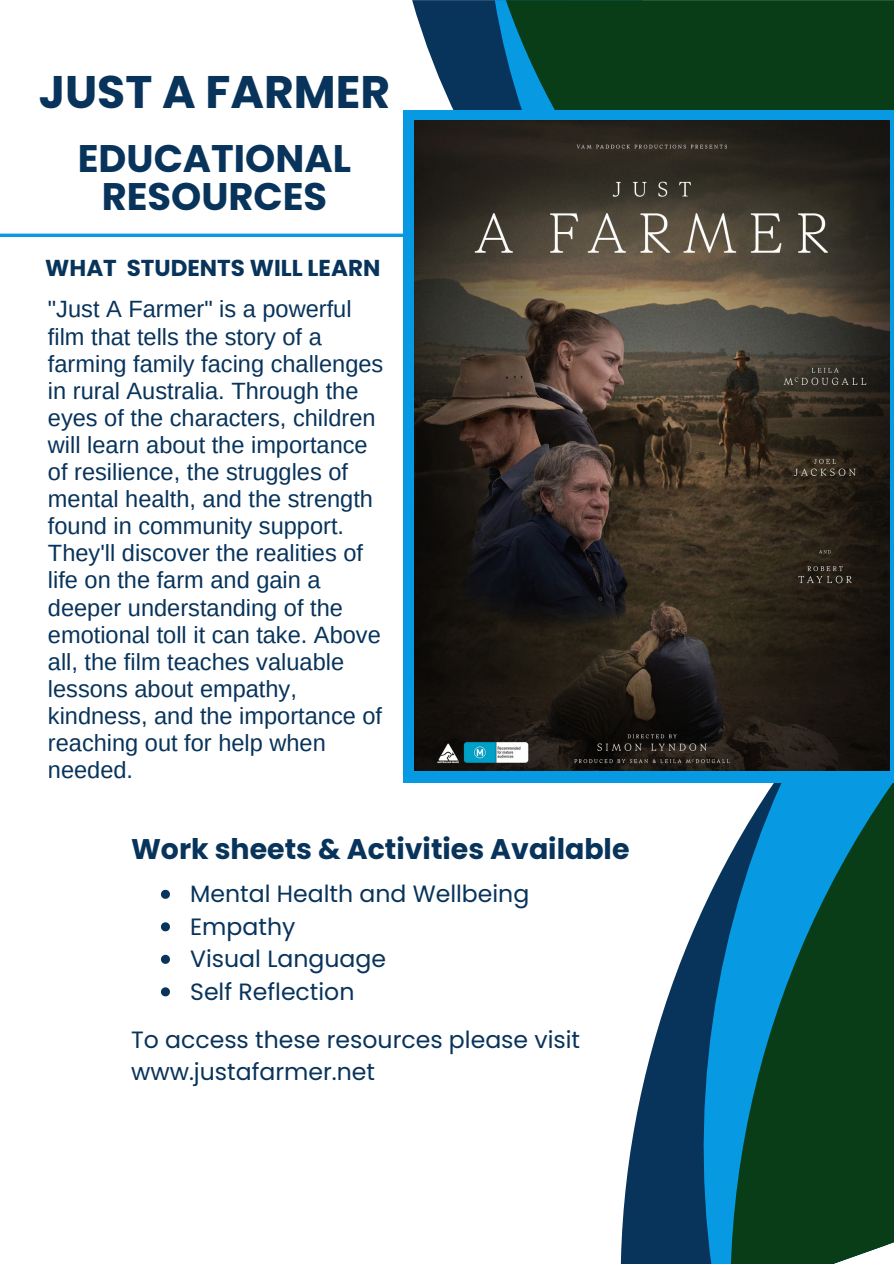
<style>
.page{position:relative;width:894px;height:1264px;background:#fff}
.page>*{position:absolute;margin:0;border:0;box-sizing:border-box;transform-origin:0 0}
.t1{font:700 45.6px "Poppins";color:#08335b}
.t2{font:700 38.4px/38px "Poppins";color:#08335b;text-align:center}
.t3{font:700 28.35px "Poppins";color:#08335b}
.t4{font:23.55px/27.2px "Arimo";color:#08335b}
.t5{font:23.55px/32.5px "Poppins";color:#08335b}
.t6{font:700 22.95px "Poppins";color:#08335b}
</style>
<div class="page">
<svg style="left:412px;top:0;width:82px;height:110px;fill:#08335b"></svg>
<svg style="left:505px;top:0;width:388px;height:110px;background:#094123"></svg>
<svg style="left:620px;top:783px;width:273px;height:480px"></svg>
<svg style="left:0;top:233px;width:403px;height:4px;background:#2da8e6"></svg>
<div style="left:403px;top:110px;width:490px;height:673px;background:#0799e2"></div>
<img style="left:414px;top:120px;width:475px;height:650px">
<svg style="left:161px;top:889px;width:9px;height:9px"></svg>
<svg style="left:161px;top:922px;width:9px;height:9px"></svg>
<svg style="left:161px;top:954px;width:9px;height:9px"></svg>
<svg style="left:161px;top:987px;width:9px;height:9px"></svg>
<p class="t1" style="left:39px;top:60px;width:353px">JUST A FARMER</p>
<p class="t2" style="left:78px;top:139px;width:275px">EDUCATIONAL<br>RESOURCES</p>
<h1 class="t6" style="left:45px;top:252px;width:336px">WHAT STUDENTS WILL LEARN</h1>
<p class="t4" style="left:48px;top:296px;width:337px">"Just A Farmer" is a powerful film that tells the story of a farming family facing challenges in rural Australia. Through the eyes of the characters, children will learn about the importance of resilience, the struggles of mental health, and the strength found in community support.<br>They'll discover the realities of life on the farm and gain a deeper understanding of the emotional toll it can take. Above all, the film teaches valuable lessons about empathy, kindness, and the importance of reaching out for help when needed.</p>
<h2 class="t3" style="left:131px;top:829px;width:500px">Work sheets &amp; Activities Available</h2>
<h4 class="t5" style="left:190px;top:877px;width:340px">Mental Health and Wellbeing</h4>
<p class="t5" style="left:190px;top:910px;width:107px">Empathy</p>
<p class="t5" style="left:190px;top:942px;width:197px">Visual Language</p>
<h3 class="t5" style="left:190px;top:975px;width:166px">Self Reflection</h3>
<p class="t5" style="left:131px;top:1023px;width:450px">To access these resources please visit www.justafarmer.net</p>
</div>
